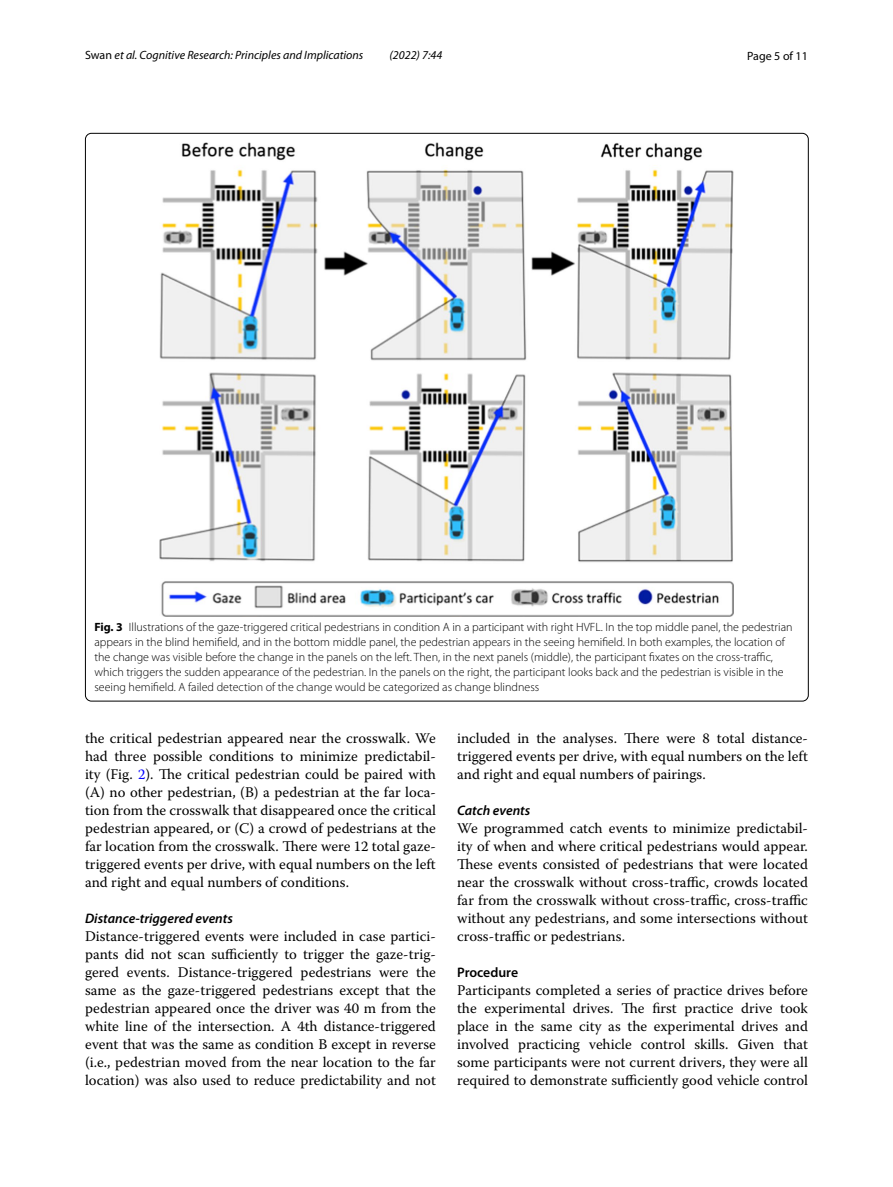
<style>
.page{position:relative;width:893px;height:1187px;background:#fff}
.page>*{position:absolute;margin:0;border:0;box-sizing:border-box;transform-origin:0 0}
.t1{font:14.7px/18px "Warnock Pro";color:#000;text-align:justify}
.t2{font:italic 600 13.8px "Myriad Pro";color:#000}
.t3{font:600 13.8px "Myriad Pro";letter-spacing:-.005em;color:#000}
.t4{font:300 12px/15px "Myriad Pro";color:#000}
.t5{font:italic 12px "Myriad Pro";color:#000}
.t6{font:12px "Myriad Pro";color:#000}
.s1{font-style:normal}
.s2{font-weight:700}
.s3{color:#00f}
</style>
<div class="page">
<img style="left:160px;top:142px;width:574px;height:474px">
<p class="t5" style="left:85px;top:48px;width:280px"><span class="s1">Swan</span> et al. Cognitive Research: Principles and Implications</p>
<p class="t5" style="left:390px;top:48px;width:54px">(2022) 7:44</p>
<p class="t6" style="left:747px;top:48px;width:62px">Page 5 of 11</p>
<p class="t4" style="left:94px;top:620px;width:700px"><span class="s2">Fig. 3</span> Illustrations of the gaze-triggered critical pedestrians in condition A in a participant with right HVFL. In the top middle panel, the pedestrian appears in the blind hemifield, and in the bottom middle panel, the pedestrian appears in the seeing hemifield. In both examples, the location of the change was visible before the change in the panels on the left. Then, in the next panels (middle), the participant fixates on the cross-traffic, which triggers the sudden appearance of the pedestrian. In the panels on the right, the participant looks back and the pedestrian is visible in the seeing hemifield. A failed detection of the change would be categorized as change blindness</p>
<p class="t1" style="left:85px;top:729px;width:352px">the critical pedestrian appeared near the crosswalk. We had three possible conditions to minimize predictabil&shy;ity (Fig. <span class="s3">2</span>). The critical pedestrian could be paired with (A) no other pedestrian, (B) a pedestrian at the far loca&shy;tion from the crosswalk that disappeared once the critical pedestrian appeared, or (C) a crowd of pedestrians at the far location from the crosswalk. There were 12 total gaze&shy;triggered events per drive, with equal numbers on the left and right and equal numbers of conditions.</p>
<p class="t2" style="left:85px;top:909px;width:149px">Distance‑triggered events</p>
<p class="t1" style="left:85px;top:927px;width:352px">Distance-triggered events were included in case partici&shy;pants did not scan sufficiently to trigger the gaze-trig&shy;gered events. Distance-triggered pedestrians were the same as the gaze-triggered pedestrians except that the pedestrian appeared once the driver was 40 m from the white line of the intersection. A 4th distance-triggered event that was the same as condition B except in reverse (i.e., pedestrian moved from the near location to the far location) was also used to reduce predictability and not</p>
<p class="t1" style="left:457px;top:729px;width:352px">included in the analyses. There were 8 total distance&shy;triggered events per drive, with equal numbers on the left and right and equal numbers of pairings.</p>
<p class="t2" style="left:457px;top:801px;width:75px">Catch events</p>
<p class="t1" style="left:457px;top:819px;width:352px">We programmed catch events to minimize predictabil&shy;ity of when and where critical pedestrians would appear.<br>These events consisted of pedestrians that were located near the crosswalk without cross-traffic, crowds located far from the crosswalk without cross-traffic, cross-traffic without any pedestrians, and some intersections without cross-traffic or pedestrians.</p>
<p class="t3" style="left:457px;top:963px;width:63px">Procedure</p>
<p class="t1" style="left:457px;top:981px;width:352px">Participants completed a series of practice drives before the experimental drives. The first practice drive took place in the same city as the experimental drives and involved practicing vehicle control skills. Given that some participants were not current drivers, they were all required to demonstrate sufficiently good vehicle control</p>
</div>
